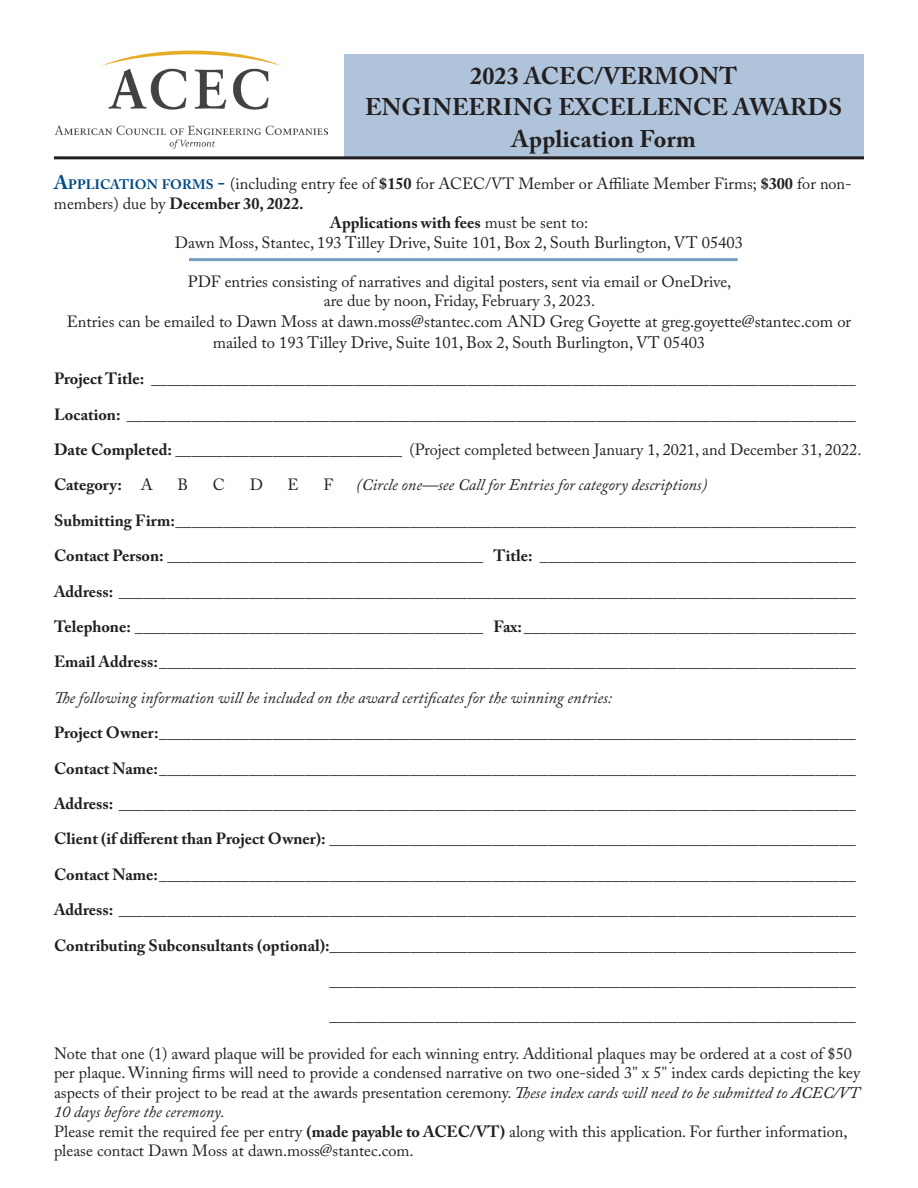
<style>
.page{position:relative;width:918px;height:1188px;background:#fff}
.page>*{position:absolute;margin:0;border:0;box-sizing:border-box;transform-origin:0 0}
.t1{font:700 24px "Adobe Caslon Pro";letter-spacing:.01em;color:#231f20}
.t2{font:16.5px/21px "Adobe Caslon Pro";color:#231f20;text-align:center}
.t3{font:700 16.2px "Adobe Caslon Pro";color:#231f20}
.t4{font:16.2px/19.5px "Adobe Caslon Pro";color:#231f20}
.t5{font:italic 16.2px "Adobe Caslon Pro";color:#231f20}
.s1{font-weight:700;font-size:19.5px;color:#004a87}
.s2{font-weight:700;font-size:13.65px;color:#004a87}
.s3{font-weight:700}
.s4{font-weight:400}
.s5{font-size:16.2px}
.s6{font-family:"Adobe Garamond Pro"}
.s7{font-style:italic}
</style>
<div class="page">
<div style="left:344px;top:55px;width:519px;height:103px;background:#afc4db"></div>
<hr style="left:54px;top:156px;width:810px;height:3px;background:#231f20">
<img style="left:54px;top:50px;width:273px;height:99px">
<hr style="left:189px;top:258px;width:549px;height:3px;background:#769fc2">
<p class="t1" style="left:470px;top:61px;width:269px">2023 ACEC/VERMONT</p>
<p class="t1" style="left:365px;top:93px;width:478px">ENGINEERING EXCELLENCE AWARDS</p>
<p class="t1" style="left:512px;top:124px;width:186px">Application Form</p>
<p class="t4" style="left:54px;top:174px;width:799px"><span class="s1">A</span><span class="s2">PPLICATION FORMS</span> <span class="s1">-</span> (including entry fee of <span class="s3">$150</span> for ACEC/VT Member or Affiliate Member Firms; <span class="s3">$300</span> for non&shy;members) due by <span class="s3">December 30, 2022.</span></p>
<p class="t3" style="left:330px;top:213px;width:259px">Applications with fees <span class="s4">must be sent to:</span></p>
<p class="t2" style="left:175px;top:232px;width:570px"><span class="s5">Dawn Moss, Stantec,</span> 193 Tilley Drive, Suite 101, Box 2, South Burlington, VT 05403</p>
<p class="t4" style="left:188px;top:272px;width:545px">PDF entries consisting of narratives and digital posters, sent via email or OneDrive,</p>
<p class="t4" style="left:324px;top:291px;width:273px">are due by noon, Friday, February 3, 2023.</p>
<p class="t2" style="left:67px;top:311px;width:786px"><span class="s5">Entries can be emailed to</span> Dawn Moss at dawn.moss@stantec.com AND Greg Goyette at greg.goyette@stantec.com or mailed to 193 Tilley Drive, Suite 101, Box 2, South Burlington, VT 05403</p>
<p class="t3" style="left:54px;top:369px;width:803px">Project Title: _______________________________________________________________________________________</p>
<p class="t3" style="left:54px;top:405px;width:803px">Location: __________________________________________________________________________________________</p>
<p class="t4" style="left:54px;top:440px;width:809px"><span class="s3">Date Completed: ____________________________</span> (Project completed between January 1, 2021, and December 31, 2022.</p>
<p class="t3" style="left:54px;top:475px;width:100px">Category: <span class="s4">A</span></p>
<p class="t4" style="left:178px;top:475px;width:12px">B</p>
<p class="t4" style="left:213px;top:475px;width:14px">C</p>
<p class="t4" style="left:250px;top:475px;width:15px">D</p>
<p class="t4" style="left:288px;top:475px;width:13px">E</p>
<p class="t4" style="left:323px;top:475px;width:11px">F</p>
<p class="t5" style="left:356px;top:475px;width:352px">(Circle one—see Call for Entries for category descriptions)</p>
<p class="t3" style="left:54px;top:511px;width:803px">Submitting Firm:____________________________________________________________________________________</p>
<p class="t3" style="left:54px;top:546px;width:803px">Contact Person: _______________________________________ Title: _______________________________________</p>
<p class="t3" style="left:54px;top:582px;width:803px">Address: ___________________________________________________________________________________________</p>
<p class="t3" style="left:54px;top:617px;width:803px">Telephone: ___________________________________________ Fax:_________________________________________</p>
<p class="t3" style="left:54px;top:652px;width:803px">Email Address:______________________________________________________________________________________</p>
<p class="t5" style="left:54px;top:688px;width:560px">The following information will be included on the award certificates for the winning entries:</p>
<p class="t3" style="left:54px;top:723px;width:803px">Project Owner:______________________________________________________________________________________</p>
<p class="t3" style="left:54px;top:759px;width:803px">Contact Name:______________________________________________________________________________________</p>
<p class="t3" style="left:54px;top:794px;width:803px">Address: ___________________________________________________________________________________________</p>
<p class="t3" style="left:54px;top:829px;width:803px">Client (if different than Project Owner): _________________________________________________________________</p>
<p class="t3" style="left:54px;top:865px;width:803px">Contact Name:______________________________________________________________________________________</p>
<p class="t3" style="left:54px;top:900px;width:803px">Address: ___________________________________________________________________________________________</p>
<p class="t3" style="left:54px;top:936px;width:803px">Contributing Subconsultants (optional):_________________________________________________________________</p>
<p class="t3" style="left:329px;top:971px;width:528px">_________________________________________________________________</p>
<p class="t3" style="left:329px;top:1006px;width:528px">_________________________________________________________________</p>
<p class="t4" style="left:54px;top:1043px;width:808px">Note that one (1) award plaque will be provided for each winning entry. Additional plaques may be ordered at a cost of $50 per plaque. Winning firms will need to provide a condensed narrative on two one-sided 3<span class="s6">"</span> x 5<span class="s6">"</span> index cards depicting the key aspects of their project to be read at the awards presentation ceremony. <span class="s7">These index cards will need to be submitted to ACEC/VT 10 days before the ceremony.</span></p>
<p class="t4" style="left:54px;top:1121px;width:795px">Please remit the required fee per entry <span class="s3">(made payable to ACEC/VT)</span> along with this application. For further information, please contact Dawn Moss at dawn.moss@stantec.com.</p>
</div>
